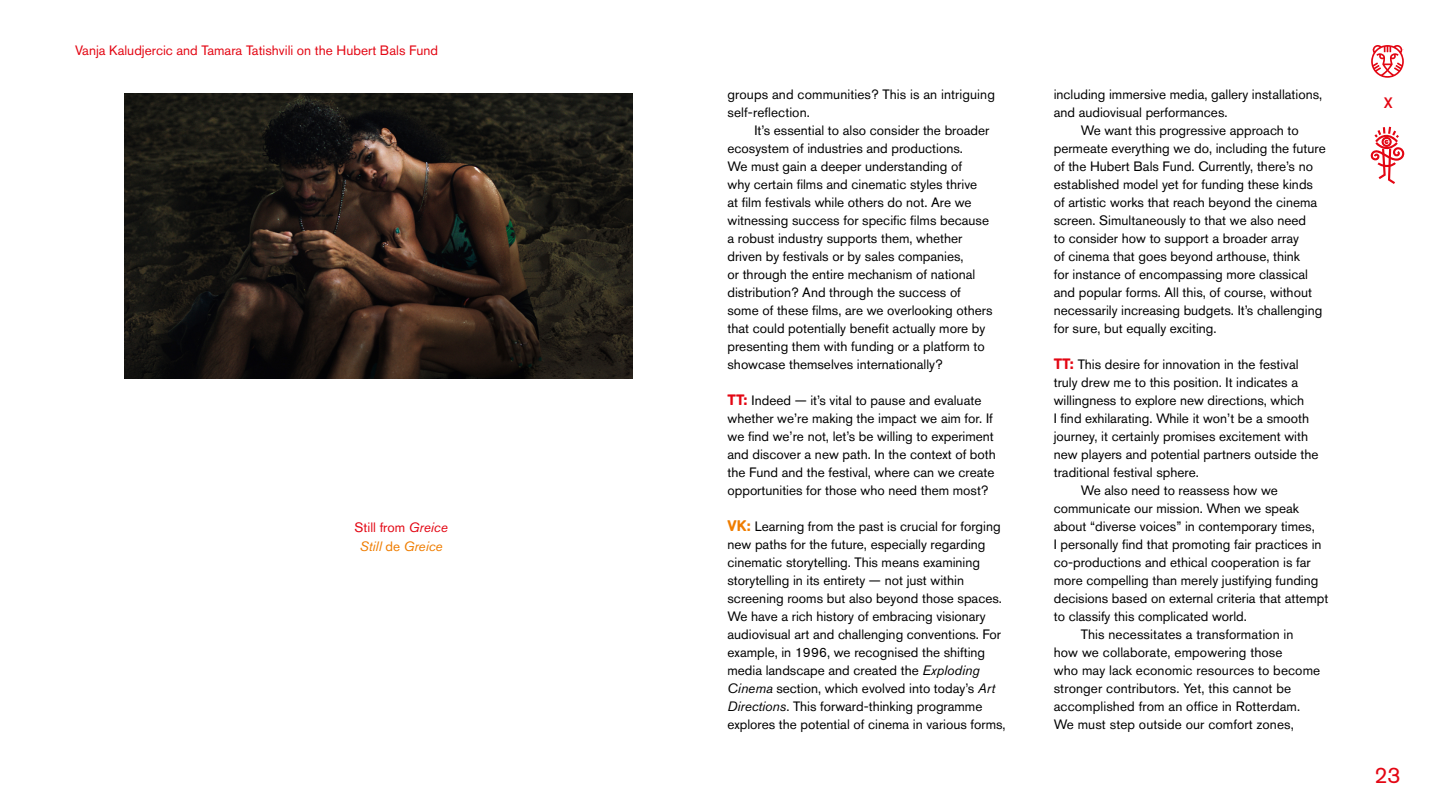
<style>
.page{position:relative;width:1440px;height:810px;background:#fff}
.page>*{position:absolute;margin:0;border:0;box-sizing:border-box;transform-origin:0 0}
.t1{font:22.5px "Akzidenz Grotesk Pro";color:#e30613}
.t2{font:13.5px/18px "Akzidenz Grotesk Pro";color:#000}
.t3{font:13.5px "Akzidenz Grotesk Pro";color:#e30613}
.t4{font:italic 13.5px/19.1px "Akzidenz Grotesk Pro";color:#ef7d00;text-align:center}
.s1{font-style:normal;color:#e30613}
.s2{color:#e30613}
.s3{font-style:normal}
.s4{font-family:"IFFR Grotesk";font-weight:700;color:#e30613}
.s5{font-family:"IFFR Grotesk";font-weight:700;color:#ef7d00}
.s6{font-style:italic}
</style>
<div class="page">
<svg style="left:1371px;top:45px;width:33px;height:33px"></svg>
<svg style="left:1370px;top:127px;width:34px;height:57px"></svg>
<img style="left:125px;top:93px;width:508px;height:286px">
<p class="t3" style="left:75px;top:41px;width:365px">Vanja Kaludjercic and Tamara Tatishvili on the Hubert Bals Fund</p>
<p class="t4" style="left:355px;top:517px;width:95px"><span class="s1">Still from</span> <span class="s2">Greice<br></span>Still <span class="s3">de</span> Greice</p>
<p class="t2" style="left:728px;top:85px;width:269px">groups and communities? This is an intriguing self-reflection.</p>
<p class="t2" style="left:728px;top:121px;width:266px;text-indent:27px">It’s essential to also consider the broader ecosystem of industries and productions.<br>We must gain a deeper understanding of<br>why certain films and cinematic styles thrive<br>at film festivals while others do not. Are we witnessing success for specific films because a robust industry supports them, whether driven by festivals or by sales companies,<br>or through the entire mechanism of national distribution? And through the success of some of these films, are we overlooking others that could potentially benefit actually more by presenting them with funding or a platform to showcase themselves internationally?</p>
<p class="t2" style="left:728px;top:391px;width:270px"><span class="s4">TT:</span> Indeed — it’s vital to pause and evaluate whether we’re making the impact we aim for. If we find we’re not, let’s be willing to experiment and discover a new path. In the context of both the Fund and the festival, where can we create opportunities for those who need them most?</p>
<p class="t2" style="left:728px;top:517px;width:280px"><span class="s5">VK:</span> Learning from the past is crucial for forging new paths for the future, especially regarding cinematic storytelling. This means examining storytelling in its entirety — not just within screening rooms but also beyond those spaces.<br>We have a rich history of embracing visionary audiovisual art and challenging conventions. For example, in 1996, we recognised the shifting media landscape and created the <span class="s6">Exploding Cinema</span> section, which evolved into today’s <span class="s6">Art Directions</span>. This forward-thinking programme explores the potential of cinema in various forms,</p>
<p class="t2" style="left:1054px;top:85px;width:270px">including immersive media, gallery installations,</p>
<p class="t2" style="left:1054px;top:103px;width:175px">and audiovisual performances.</p>
<p class="t2" style="left:1081px;top:121px;width:220px">We want this progressive approach to</p>
<p class="t2" style="left:1054px;top:139px;width:273px">permeate everything we do, including the future</p>
<p class="t2" style="left:1054px;top:157px;width:261px">of the Hubert Bals Fund. Currently, there’s no</p>
<p class="t2" style="left:1054px;top:175px;width:261px">established model yet for funding these kinds</p>
<p class="t2" style="left:1054px;top:193px;width:265px">of artistic works that reach beyond the cinema</p>
<p class="t2" style="left:1054px;top:211px;width:254px">screen. Simultaneously to that we also need</p>
<p class="t2" style="left:1054px;top:229px;width:247px">to consider how to support a broader array</p>
<p class="t2" style="left:1054px;top:247px;width:248px">of cinema that goes beyond arthouse, think</p>
<p class="t2" style="left:1054px;top:265px;width:256px">for instance of encompassing more classical</p>
<p class="t2" style="left:1054px;top:283px;width:260px">and popular forms. All this, of course, without</p>
<p class="t2" style="left:1054px;top:301px;width:270px">necessarily increasing budgets. It’s challenging</p>
<p class="t2" style="left:1054px;top:319px;width:164px">for sure, but equally exciting.</p>
<p class="t2" style="left:1054px;top:355px;width:246px"><span class="s4">TT:</span> This desire for innovation in the festival</p>
<p class="t2" style="left:1054px;top:373px;width:246px">truly drew me to this position. It indicates a</p>
<p class="t2" style="left:1054px;top:391px;width:252px">willingness to explore new directions, which</p>
<p class="t2" style="left:1054px;top:409px;width:257px">I find exhilarating. While it won’t be a smooth</p>
<p class="t2" style="left:1054px;top:427px;width:256px">journey, it certainly promises excitement with</p>
<p class="t2" style="left:1054px;top:445px;width:266px">new players and potential partners outside the</p>
<p class="t2" style="left:1054px;top:463px;width:147px">traditional festival sphere.</p>
<p class="t2" style="left:1081px;top:481px;width:199px">We also need to reassess how we</p>
<p class="t2" style="left:1054px;top:499px;width:247px">communicate our mission. When we speak</p>
<p class="t2" style="left:1054px;top:517px;width:263px">about “diverse voices” in contemporary times,</p>
<p class="t2" style="left:1054px;top:535px;width:269px">I personally find that promoting fair practices in</p>
<p class="t2" style="left:1054px;top:553px;width:259px">co-productions and ethical cooperation is far</p>
<p class="t2" style="left:1054px;top:571px;width:266px">more compelling than merely justifying funding</p>
<p class="t2" style="left:1054px;top:589px;width:276px">decisions based on external criteria that attempt</p>
<p class="t2" style="left:1054px;top:607px;width:195px">to classify this complicated world.</p>
<p class="t2" style="left:1081px;top:625px;width:214px">This necessitates a transformation in</p>
<p class="t2" style="left:1054px;top:643px;width:230px">how we collaborate, empowering those</p>
<p class="t2" style="left:1054px;top:661px;width:268px">who may lack economic resources to become</p>
<p class="t2" style="left:1054px;top:679px;width:239px">stronger contributors. Yet, this cannot be</p>
<p class="t2" style="left:1054px;top:697px;width:248px">accomplished from an office in Rotterdam.</p>
<p class="t2" style="left:1054px;top:715px;width:242px">We must step outside our comfort zones,</p>
<h1 class="t1" style="left:1384px;top:85px;width:10px">x</h1>
<h1 class="t1" style="left:1374px;top:761px;width:28px">23</h1>
</div>
